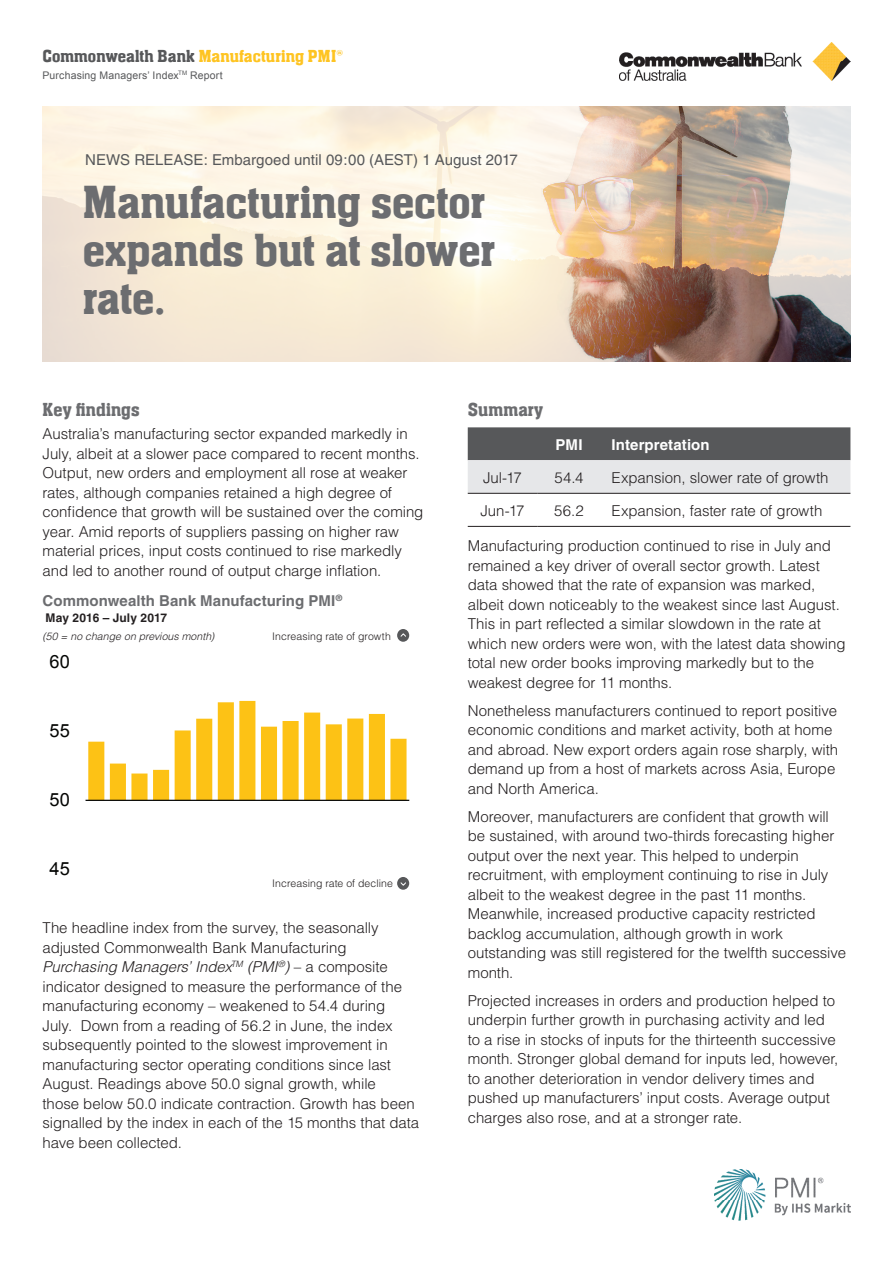
<style>
.page{position:relative;width:893px;height:1263px;background:#fff}
.page>*{position:absolute;margin:0;border:0;box-sizing:border-box;transform-origin:0 0}
.t1{font:500 48px/48px "Aachen Com";color:#6c6d70}
.t2{font:500 19.5px "Aachen Com";letter-spacing:.005em;color:#6c6d70}
.t3{font:18.15px "Arial";color:#040503}
.t4{font:500 18px "Aachen Com";letter-spacing:.005em;color:#fec422}
.t5{font:300 15px/19.5px "Helvetica";letter-spacing:-.005em;color:#231f20}
.t6{font:15px "Helvetica";color:#57585a}
.t7{font:700 15px "Helvetica";letter-spacing:.005em;color:#6c6d70}
.t8{font:700 15px "Helvetica";letter-spacing:.005em;color:#fff}
.t9{font:12.45px "Arial";color:#040503}
.t10{font:700 12px "Helvetica";letter-spacing:.01em;color:#231f20}
.t11{font:300 10.5px "Helvetica";letter-spacing:.005em;color:#231f20}
.t12{font:10.5px "Arial";letter-spacing:.015em;color:#57585a}
.t13{font:italic 300 10.5px "Helvetica";letter-spacing:.01em;color:#231f20}
.s1{color:#57585a}
.s2{font-style:italic}
</style>
<div class="page">
<img style="left:619px;top:42px;width:231px;height:39px">
<img style="left:714px;top:1169px;width:136px;height:51px">
<svg style="left:88px;top:701px;width:319px;height:99px"></svg>
<hr style="left:86px;top:800px;width:323px;height:1px;background:#040503">
<div style="left:397px;top:877px;width:12px;height:13px;background:#57585a;border-radius:50%"></div>
<svg style="left:400px;top:882px;width:6px;height:4px"></svg>
<div style="left:397px;top:629px;width:12px;height:13px;background:#57585a;border-radius:50%"></div>
<svg style="left:400px;top:633px;width:6px;height:4px"></svg>
<svg style="left:468px;top:427px;width:382px;height:66px;background:#9e9fa1"></svg>
<hr style="left:468px;top:493px;width:69px;height:1px;background:#231f20">
<hr style="left:537px;top:493px;width:64px;height:1px;background:#231f20">
<hr style="left:601px;top:493px;width:249px;height:1px;background:#231f20">
<hr style="left:468px;top:526px;width:69px;height:1px;background:#231f20">
<hr style="left:537px;top:526px;width:64px;height:1px;background:#231f20">
<hr style="left:601px;top:526px;width:249px;height:1px;background:#231f20">
<svg style="left:43px;top:106px;width:807px;height:255px;background:#e3d4c2"></svg>
<p class="t4" style="left:43px;top:46px;width:302px"><span class="s1">Commonwealth Bank</span> Manufacturing PMI®</p>
<p class="t12" style="left:43px;top:68px;width:182px">Purchasing Managers’ Index<sup>TM</sup> Report</p>
<p class="t6" style="left:85px;top:151px;width:434px">NEWS RELEASE: Embargoed until 09:00 (AEST) 1 August 2017</p>
<h1 class="t1" style="left:83px;top:179px;width:413px">Manufacturing sector expands but at slower rate.</h1>
<h2 class="t2" style="left:43px;top:399px;width:99px">Key findings</h2>
<h2 class="t2" style="left:468px;top:399px;width:77px">Summary</h2>
<p class="t5" style="left:43px;top:424px;width:382px">Australia’s manufacturing sector expanded markedly in July, albeit at a slower pace compared to recent months.<br>Output, new orders and employment all rose at weaker rates, although companies retained a high degree of confidence that growth will be sustained over the coming year. Amid reports of suppliers passing on higher raw material prices, input costs continued to rise markedly and led to another round of output charge inflation.</p>
<p class="t7" style="left:43px;top:592px;width:301px">Commonwealth Bank Manufacturing PMI<sup>®</sup></p>
<p class="t10" style="left:46px;top:611px;width:123px">May 2016 – July 2017</p>
<p class="t13" style="left:43px;top:629px;width:173px">(50 = no change on previous month)</p>
<p class="t3" style="left:50px;top:649px;width:22px">60</p>
<p class="t3" style="left:50px;top:719px;width:22px">55</p>
<p class="t3" style="left:50px;top:788px;width:22px">50</p>
<p class="t3" style="left:50px;top:857px;width:22px">45</p>
<p class="t11" style="left:272px;top:629px;width:120px">Increasing rate of growth</p>
<p class="t9" style="left:270px;top:876px;width:43px">Feb '17</p>
<p class="t9" style="left:344px;top:876px;width:25px">May</p>
<p class="t11" style="left:272px;top:877px;width:122px">Increasing rate of decline</p>
<p class="t5" style="left:43px;top:918px;width:378px">The headline index from the survey, the seasonally adjusted Commonwealth Bank Manufacturing <span class="s2">Purchasing Managers’ Index</span><sup>TM</sup> <span class="s2">(PMI</span><sup>®</sup><span class="s2">)</span> – a composite indicator designed to measure the performance of the manufacturing economy – weakened to 54.4 during<br>July. Down from a reading of 56.2 in June, the index subsequently pointed to the slowest improvement in manufacturing sector operating conditions since last August. Readings above 50.0 signal growth, while<br>those below 50.0 indicate contraction. Growth has been signalled by the index in each of the 15 months that data have been collected.</p>
<p class="t8" style="left:556px;top:435px;width:28px">PMI</p>
<p class="t8" style="left:612px;top:435px;width:100px">Interpretation</p>
<p class="t5" style="left:483px;top:467px;width:40px">Jul-17</p>
<p class="t5" style="left:554px;top:467px;width:31px">54.4</p>
<p class="t5" style="left:612px;top:467px;width:218px">Expansion, slower rate of growth</p>
<p class="t5" style="left:480px;top:500px;width:46px">Jun-17</p>
<p class="t5" style="left:554px;top:500px;width:31px">56.2</p>
<p class="t5" style="left:612px;top:500px;width:212px">Expansion, faster rate of growth</p>
<p class="t5" style="left:468px;top:536px;width:379px">Manufacturing production continued to rise in July and remained a key driver of overall sector growth. Latest data showed that the rate of expansion was marked, albeit down noticeably to the weakest since last August.<br>This in part reflected a similar slowdown in the rate at which new orders were won, with the latest data showing total new order books improving markedly but to the weakest degree for 11 months.</p>
<p class="t5" style="left:468px;top:700px;width:372px">Nonetheless manufacturers continued to report positive economic conditions and market activity, both at home and abroad. New export orders again rose sharply, with demand up from a host of markets across Asia, Europe and North America.</p>
<p class="t5" style="left:468px;top:806px;width:380px">Moreover, manufacturers are confident that growth will be sustained, with around two-thirds forecasting higher output over the next year. This helped to underpin recruitment, with employment continuing to rise in July albeit to the weakest degree in the past 11 months.<br>Meanwhile, increased productive capacity restricted backlog accumulation, although growth in work outstanding was still registered for the twelfth successive month.</p>
<p class="t5" style="left:468px;top:990px;width:372px">Projected increases in orders and production helped to underpin further growth in purchasing activity and led to a rise in stocks of inputs for the thirteenth successive month. Stronger global demand for inputs led, however, to another deterioration in vendor delivery times and pushed up manufacturers’ input costs. Average output charges also rose, and at a stronger rate.</p>
</div>
